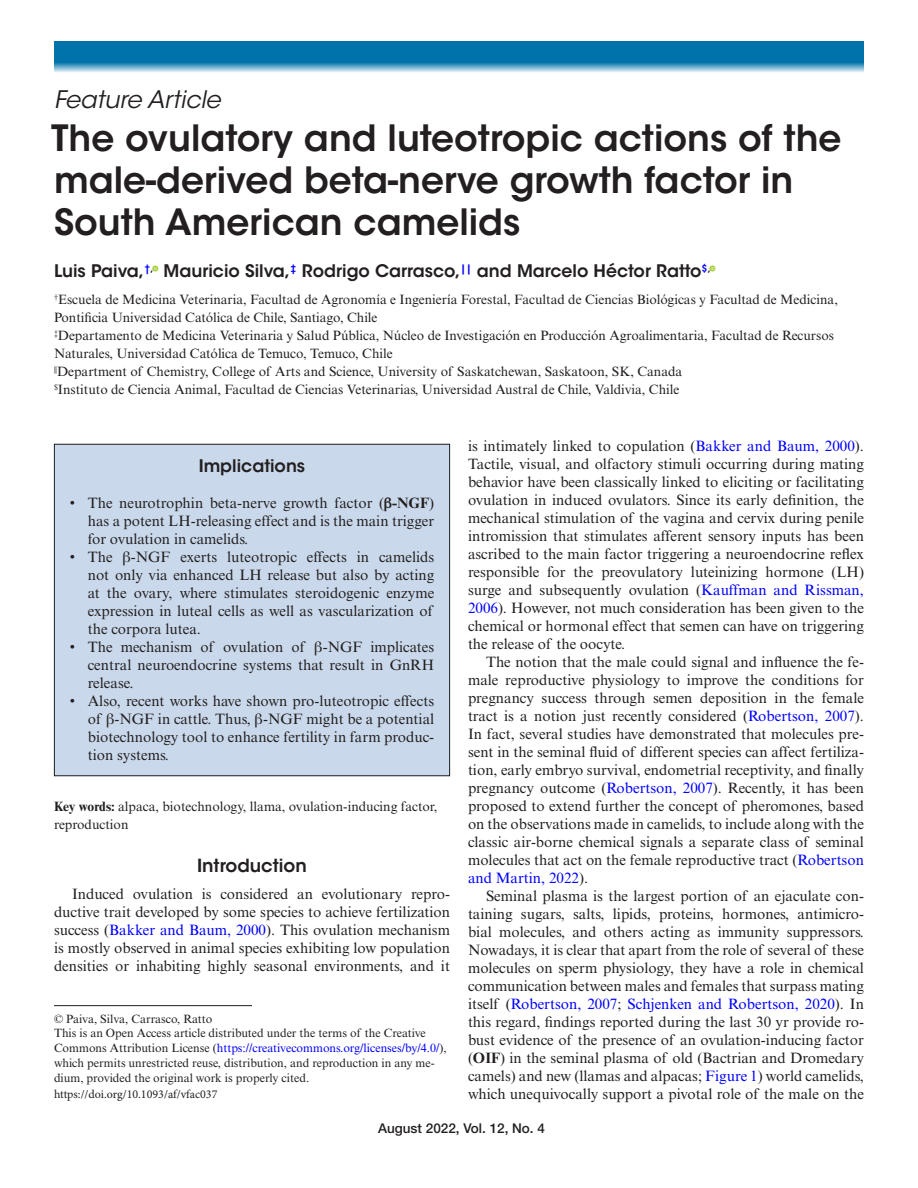
<style>
.page{position:relative;width:918px;height:1188px;background:#fff}
.page>*{position:absolute;margin:0;border:0;box-sizing:border-box;transform-origin:0 0}
.Article_Title{font:600 36px/42px "ITC Avant Garde Std";color:#231f20}
.SectionTitle{font:italic 24px "ITC Avant Garde Std";color:#231f20}
.HeadA{font:600 18px "ITC Avant Garde Std";color:#231f20}
.Authors{font:600 17.25px "ITC Avant Garde Std";color:#231f20}
.Box_Head{font:600 17.25px "ITC Avant Garde Std";color:#231f20}
.TextInd{font:15px/18px "Times New Roman MT Std";color:#231f20;text-align:justify}
.Text{font:15px/18px "Times New Roman MT Std";color:#231f20;text-align:justify}
.UList{font:15px/18px "Times New Roman MT Std";color:#231f20;text-align:justify}
.UList1{font:15px/18px "Times New Roman MT Std";color:#231f20;text-align:justify}
.Affiliation{font:13.5px/18px "Times New Roman MT Std";color:#231f20}
.Keywords{font:13.5px/18px "Times New Roman MT Std";color:#231f20}
.t1{font:500 13.5px "Helvetica Neue LT Std";color:#231f20}
.License{font:12px/15px "Times New Roman MT Std";color:#231f20}
.t2{font:12px "Minion Pro";color:#231f20}
.CopyrightLine{font:12px "Times New Roman MT Std";color:#231f20}
.s1{font-family:"Gandhari Unicode";font-weight:700}
.s2{font-weight:700}
.s3{font-family:"Gandhari Unicode"}
.s4{color:#00f}
</style>
<div class="page">
<svg style="left:54px;top:41px;width:810px;height:31px;background:#2387b5"></svg>
<svg style="left:152px;top:266px;width:6px;height:6px"></svg>
<svg style="left:709px;top:266px;width:6px;height:6px"></svg>
<hr style="left:54px;top:1005px;width:198px;height:1px;background:#1d1e1f">
<div style="left:54px;top:444px;width:396px;height:332px;background:#c9d9eb"></div>
<div style="left:54px;top:444px;width:396px;height:332px;border:1px solid #1d1e1f"></div>
<p class="SectionTitle" style="left:54px;top:85px;width:168px">Feature Article</p>
<h1 class="Article_Title" style="left:51px;top:117px;width:792px">The ovulatory and luteotropic actions of the male-derived beta-nerve growth factor in<br>South American camelids</h1>
<p class="Authors" style="left:54px;top:260px;width:658px">Luis Paiva,<sup>†</sup><sup>,</sup> Mauricio Silva,<sup>‡</sup> Rodrigo Carrasco,<sup>||</sup> and Marcelo Héctor Ratto<sup>$</sup><sup>,</sup></p>
<p class="Affiliation" style="left:54px;top:291px;width:786px"><sup>†</sup>Escuela de Medicina Veterinaria, Facultad de Agronomía e Ingeniería Forestal, Facultad de Ciencias Biológicas y Facultad de Medicina,<br>Pontificia Universidad Católica de Chile, Santiago, Chile</p>
<p class="Affiliation" style="left:54px;top:327px;width:782px"><sup>‡</sup>Departamento de Medicina Veterinaria y Salud Pública, Núcleo de Investigación en Producción Agroalimentaria, Facultad de Recursos<br>Naturales, Universidad Católica de Temuco, Temuco, Chile</p>
<p class="Affiliation" style="left:54px;top:363px;width:630px"><sup>||</sup>Department of Chemistry, College of Arts and Science, University of Saskatchewan, Saskatoon, SK, Canada</p>
<p class="Affiliation" style="left:54px;top:381px;width:627px"><sup>$</sup>Instituto de Ciencia Animal, Facultad de Ciencias Veterinarias, Universidad Austral de Chile, Valdivia, Chile</p>
<p class="Box_Head" style="left:199px;top:455px;width:108px">Implications</p>
<p class="UList1" style="left:88px;top:494px;width:348px;text-indent:-18px">• The neurotrophin beta-nerve growth factor (<span class="s1">β</span><span class="s2">-NGF</span>) has a potent LH-releasing effect and is the main trigger for ovulation in camelids.</p>
<p class="UList" style="left:88px;top:548px;width:348px;text-indent:-18px">• The <span class="s3">β</span>-NGF exerts luteotropic effects in camelids not only via enhanced LH release but also by acting at the ovary, where stimulates steroidogenic enzyme expression in luteal cells as well as vascularization of the corpora lutea.</p>
<p class="UList" style="left:88px;top:638px;width:348px;text-indent:-18px">• The mechanism of ovulation of <span class="s3">β</span>-NGF implicates central neuroendocrine systems that result in GnRH release.</p>
<p class="UList" style="left:88px;top:692px;width:348px;text-indent:-18px">• Also, recent works have shown pro-luteotropic effects of <span class="s3">β</span>-NGF in cattle. Thus, <span class="s3">β</span>-NGF might be a potential biotechnology tool to enhance fertility in farm produc&shy;tion systems.</p>
<p class="Keywords" style="left:54px;top:797px;width:385px"><span class="s2">Key words:</span> alpaca, biotechnology, llama, ovulation-inducing factor, reproduction</p>
<h2 class="HeadA" style="left:197px;top:854px;width:111px">Introduction</h2>
<p class="Text" style="left:54px;top:885px;width:398px;text-indent:18px">Induced ovulation is considered an evolutionary repro&shy;ductive trait developed by some species to achieve fertilization success (<span class="s4">Bakker and Baum, 2000</span>). This ovulation mechanism is mostly observed in animal species exhibiting low population densities or inhabiting highly seasonal environments, and it</p>
<p class="CopyrightLine" style="left:54px;top:1012px;width:160px">© Paiva, Silva, Carrasco, Ratto</p>
<p class="License" style="left:54px;top:1026px;width:394px">This is an Open Access article distributed under the terms of the Creative Commons Attribution License (<span class="s4">https://creativecommons.org/licenses/by/4.0/</span>), which permits unrestricted reuse, distribution, and reproduction in any me&shy;dium, provided the original work is properly cited.</p>
<p class="t2" style="left:54px;top:1086px;width:165px">https://doi.org/10.1093/af/vfac037</p>
<p class="Text" style="left:468px;top:436px;width:398px">is intimately linked to copulation (<span class="s4">Bakker and Baum, 2000</span>).<br>Tactile, visual, and olfactory stimuli occurring during mating behavior have been classically linked to eliciting or facilitating ovulation in induced ovulators. Since its early definition, the mechanical stimulation of the vagina and cervix during penile intromission that stimulates afferent sensory inputs has been ascribed to the main factor triggering a neuroendocrine reflex responsible for the preovulatory luteinizing hormone (LH) surge and subsequently ovulation (<span class="s4">Kauffman and Rissman, 2006</span>). However, not much consideration has been given to the chemical or hormonal effect that semen can have on triggering the release of the oocyte.</p>
<p class="TextInd" style="left:468px;top:652px;width:398px;text-indent:18px">The notion that the male could signal and influence the fe&shy;male reproductive physiology to improve the conditions for pregnancy success through semen deposition in the female tract is a notion just recently considered (<span class="s4">Robertson, 2007</span>).<br>In fact, several studies have demonstrated that molecules pre&shy;sent in the seminal fluid of different species can affect fertiliza&shy;tion, early embryo survival, endometrial receptivity, and finally pregnancy outcome (<span class="s4">Robertson, 2007</span>). Recently, it has been proposed to extend further the concept of pheromones, based on the observations made in camelids, to include along with the classic air-borne chemical signals a separate class of seminal molecules that act on the female reproductive tract (<span class="s4">Robertson and Martin, 2022</span>).</p>
<p class="TextInd" style="left:468px;top:886px;width:398px;text-indent:18px">Seminal plasma is the largest portion of an ejaculate con&shy;taining sugars, salts, lipids, proteins, hormones, antimicro&shy;bial molecules, and others acting as immunity suppressors.<br>Nowadays, it is clear that apart from the role of several of these molecules on sperm physiology, they have a role in chemical communication between males and females that surpass mating itself (<span class="s4">Robertson, 2007</span>; <span class="s4">Schjenken and Robertson, 2020</span>). In this regard, findings reported during the last 30 yr provide ro&shy;bust evidence of the presence of an ovulation-inducing factor (<span class="s2">OIF</span>) in the seminal plasma of old (Bactrian and Dromedary camels) and new (llamas and alpacas; <span class="s4">Figure 1</span>) world camelids, which unequivocally support a pivotal role of the male on the</p>
<p class="t1" style="left:378px;top:1120px;width:168px">August 2022, Vol. 12, No. 4</p>
</div>
